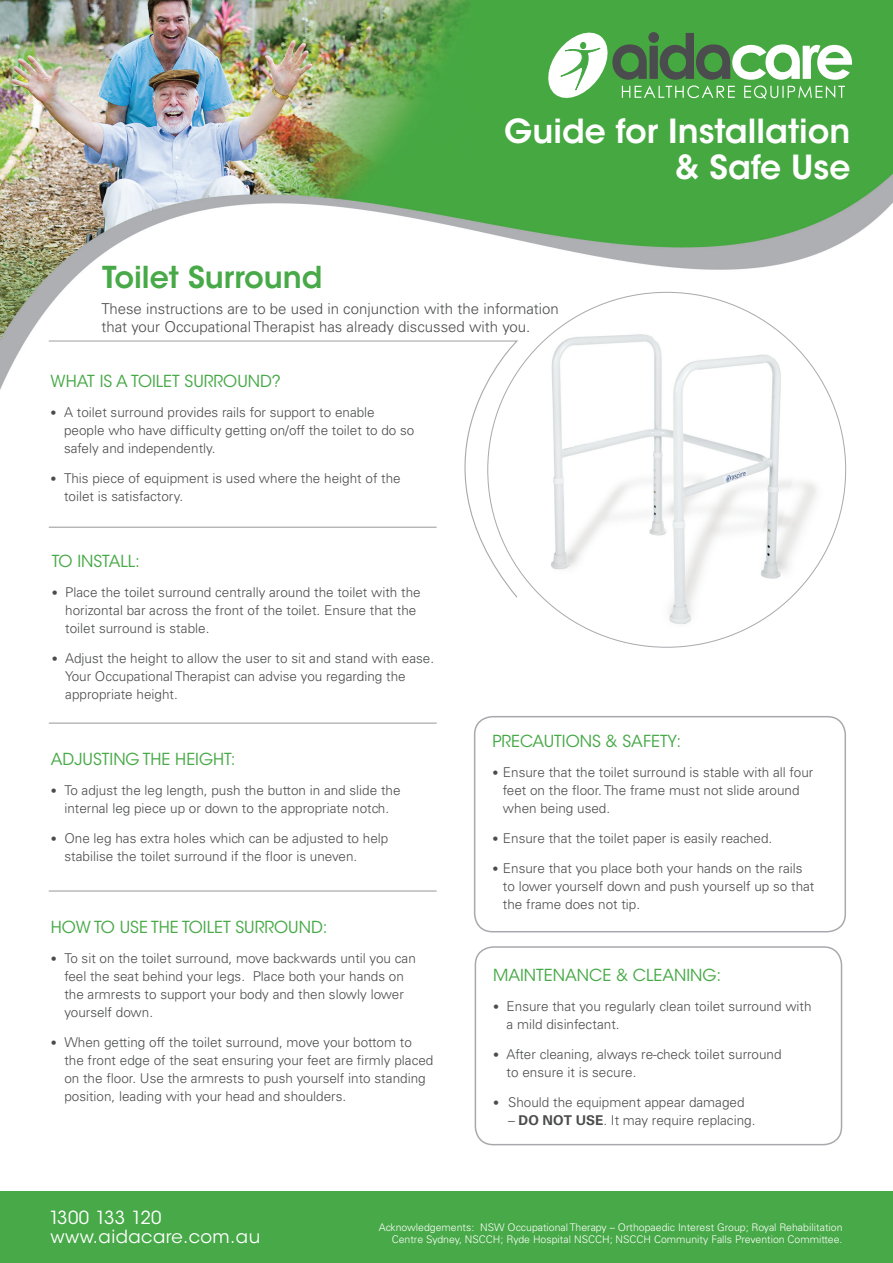
<style>
.page{position:relative;width:893px;height:1263px;background:#fff}
.page>*{position:absolute;margin:0;border:0;box-sizing:border-box;transform-origin:0 0}
.t1{font:600 33px/36px "ITC Avant Garde Std";color:#fff;text-align:right}
.PRODUCT_NAME_HEADING{font:600 30px "ITC Avant Garde Std";color:#47a947}
.t2{font:18px/18.1px "ITC Avant Garde Std";letter-spacing:.025em;color:#fff}
.PRODUCT_QUESTION_HEA{font:16.5px "ITC Avant Garde Std";color:#47a947}
.PRODUCT_SUBTITLE{font:300 15px/18px "Univers";color:#4b4c4d}
.t3{font:300 13.5px/18px "Univers";color:#4b4c4d}
.t4{font:300 10.5px/12.6px "Univers";color:#fff;text-align:right}
.s1{font-size:12px}
.s2{font-weight:700}
</style>
<div class="page">
<img style="left:0;top:0;width:893px;height:390px">
<svg style="left:545px;top:28px;width:307px;height:75px"></svg>
<div style="left:580px;top:42px;width:6px;height:7px;border:1px solid #46a847;border-radius:50%"></div>
<div style="left:0;top:1191px;width:893px;height:72px;background:#47a947"></div>
<img style="left:488px;top:309px;width:358px;height:338px">
<svg style="left:48px;top:340px;width:470px;height:259px"></svg>
<div style="left:474px;top:716px;width:372px;height:216px;border:2px solid #a8a9ad;border-radius:18px"></div>
<div style="left:475px;top:946px;width:367px;height:199px;border:2px solid #a8a9ad;border-radius:18px"></div>
<hr style="left:49px;top:527px;width:388px;height:1px;background:#95979a">
<hr style="left:49px;top:723px;width:388px;height:1px;background:#95979a">
<hr style="left:49px;top:891px;width:388px;height:1px;background:#95979a">
<h1 class="t1" style="left:504px;top:113px;width:348px">Guide for Installation &amp; Safe Use</h1>
<p class="PRODUCT_NAME_HEADING" style="left:102px;top:258px;width:222px">Toilet Surround</p>
<p class="PRODUCT_SUBTITLE" style="left:101px;top:300px;width:459px">These instructions are to be used in conjunction with the information that your Occupational Therapist has already discussed with you.</p>
<p class="PRODUCT_QUESTION_HEA" style="left:51px;top:371px;width:232px">WHAT IS A TOILET SURROUND?</p>
<p class="t3" style="left:64px;top:403px;width:352px;text-indent:-14px"><span class="s1">•</span> A toilet surround provides rails for support to enable people who have difficulty getting on/off the toilet to do so safely and independently.</p>
<p class="t3" style="left:64px;top:469px;width:338px;text-indent:-14px"><span class="s1">•</span> This piece of equipment is used where the height of the toilet is satisfactory.</p>
<p class="PRODUCT_QUESTION_HEA" style="left:52px;top:551px;width:90px">TO INSTALL:</p>
<p class="t3" style="left:65px;top:583px;width:357px;text-indent:-14px"><span class="s1">•</span> Place the toilet surround centrally around the toilet with the horizontal bar across the front of the toilet. Ensure that the toilet surround is stable.</p>
<p class="t3" style="left:65px;top:649px;width:370px;text-indent:-14px"><span class="s1">•</span> Adjust the height to allow the user to sit and stand with ease.<br>Your Occupational Therapist can advise you regarding the appropriate height.</p>
<p class="PRODUCT_QUESTION_HEA" style="left:51px;top:749px;width:186px">ADJUSTING THE HEIGHT:</p>
<p class="t3" style="left:51px;top:781px;width:351px;text-align:center"><span class="s1">•</span> To adjust the leg length, push the button in and slide the internal leg piece up or down to the appropriate notch.</p>
<p class="t3" style="left:64px;top:829px;width:325px;text-indent:-14px"><span class="s1">•</span> One leg has extra holes which can be adjusted to help stabilise the toilet surround if the floor is uneven.</p>
<p class="PRODUCT_QUESTION_HEA" style="left:51px;top:917px;width:278px">HOW TO USE THE TOILET SURROUND:</p>
<p class="t3" style="left:64px;top:949px;width:353px;text-indent:-14px"><span class="s1">•</span> To sit on the toilet surround, move backwards until you can feel the seat behind your legs. Place both your hands on the armrests to support your body and then slowly lower yourself down.</p>
<p class="t3" style="left:64px;top:1033px;width:371px;text-indent:-14px"><span class="s1">•</span> When getting off the toilet surround, move your bottom to the front edge of the seat ensuring your feet are firmly placed on the floor. Use the armrests to push yourself into standing position, leading with your head and shoulders.</p>
<p class="PRODUCT_QUESTION_HEA" style="left:492px;top:731px;width:190px">PRECAUTIONS &amp; SAFETY:</p>
<p class="t3" style="left:503px;top:763px;width:312px;text-indent:-10px"><span class="s1">•</span> Ensure that the toilet surround is stable with all four feet on the floor. The frame must not slide around when being used.</p>
<p class="t3" style="left:492px;top:829px;width:281px"><span class="s1">•</span> Ensure that the toilet paper is easily reached.</p>
<p class="t3" style="left:503px;top:859px;width:313px;text-indent:-10px"><span class="s1">•</span> Ensure that you place both your hands on the rails to lower yourself down and push yourself up so that the frame does not tip.</p>
<p class="PRODUCT_QUESTION_HEA" style="left:493px;top:965px;width:230px">MAINTENANCE &amp; CLEANING:</p>
<p class="t3" style="left:507px;top:997px;width:306px;text-indent:-14px"><span class="s1">•</span> Ensure that you regularly clean toilet surround with a mild disinfectant.</p>
<p class="t3" style="left:507px;top:1045px;width:276px;text-indent:-14px"><span class="s1">•</span> After cleaning, always re-check toilet surround to ensure it is secure.</p>
<p class="t3" style="left:493px;top:1093px;width:253px"><span class="s1">•</span> Should the equipment appear damaged</p>
<p class="t3" style="left:508px;top:1111px;width:249px">– <span class="s2">DO NOT USE</span>. It may require replacing.</p>
<h3 class="t2" style="left:49px;top:1209px;width:213px">1300 133 120 www.aidacare.com.au</h3>
<p class="t4" style="left:379px;top:1221px;width:465px">Acknowledgements: NSW Occupational Therapy – Orthopaedic Interest Group; Royal Rehabilitation<br>Centre Sydney, NSCCH; Ryde Hospital NSCCH; NSCCH Community Falls Prevention Committee.</p>
</div>
